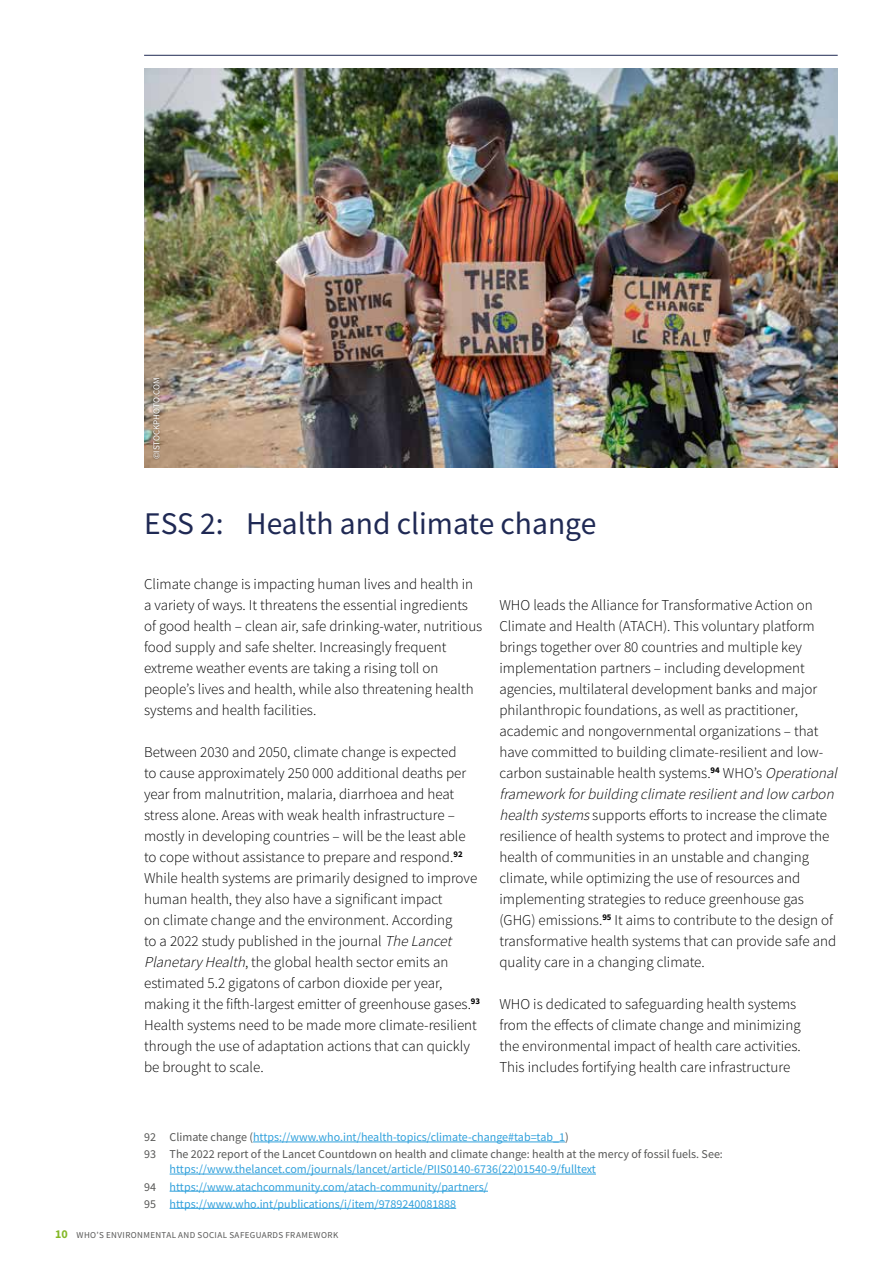
<style>
.page{position:relative;width:893px;height:1263px;background:#fff}
.page>*{position:absolute;margin:0;border:0;box-sizing:border-box;transform-origin:0 0}
.t1{font:31.5px "Source Sans Pro";color:#1f2954}
.t2{font:300 15px/21px "Source Sans Pro";color:#000}
.t3{font:12px/17.1px "Source Sans Pro";color:#31a1dc}
.t4{font:12px/17.1px "Source Sans Pro";color:#575756}
.t5{font:9px "Source Sans Pro";letter-spacing:.045em;color:#575756}
.t6{font:9px "Source Sans Pro";color:#fff}
.s1{font-style:italic}
.s2{color:#31a1dc}
.s3{color:#575756}
.s4{font-weight:700;font-size:12px;color:#84b827}
</style>
<div class="page">
<hr style="left:144px;top:55px;width:694px;height:1px;background:#1f2954">
<hr style="left:253px;top:1141px;width:312px;height:1px;background:#31a1dc">
<hr style="left:170px;top:1174px;width:426px;height:1px;background:#31a1dc">
<hr style="left:170px;top:1191px;width:318px;height:1px;background:#31a1dc">
<hr style="left:170px;top:1208px;width:286px;height:1px;background:#31a1dc">
<img style="left:144px;top:68px;width:694px;height:400px">
<div style="left:151px;top:376px;width:11px;height:85px;background:#000;opacity:.5"></div>
<p class="t6" style="left:151px;top:459px;width:83px;rotate:-90deg">©ISTOCKPHOTO.COM</p>
<h1 class="t1" style="left:144px;top:503px;width:454px">ESS 2: Health and climate change</h1>
<p class="t2" style="left:144px;top:573px;width:340px">Climate change is impacting human lives and health in a variety of ways. It threatens the essential ingredients of good health – clean air, safe drinking-water, nutritious food supply and safe shelter. Increasingly frequent extreme weather events are taking a rising toll on people’s lives and health, while also threatening health systems and health facilities.</p>
<p class="t2" style="left:144px;top:741px;width:338px">Between 2030 and 2050, climate change is expected<br>to cause approximately 250 000 additional deaths per year from malnutrition, malaria, diarrhoea and heat stress alone. Areas with weak health infrastructure – mostly in developing countries – will be the least able to cope without assistance to prepare and respond.<sup>92<br></sup>While health systems are primarily designed to improve human health, they also have a significant impact<br>on climate change and the environment. According<br>to a 2022 study published in the journal <span class="s1">TheLancet PlanetaryHealth</span>, the global health sector emits an estimated 5.2 gigatons of carbon dioxide per year, making it the fifth-largest emitter of greenhouse gases.<sup>93<br></sup>Health systems need to be made more climate-resilient through the use of adaptation actions that can quickly be brought to scale.</p>
<p class="t2" style="left:499px;top:594px;width:343px">WHO leads the Alliance for Transformative Action on Climate and Health (ATACH). This voluntary platform brings together over 80 countries and multiple key implementation partners – including development agencies, multilateral development banks and major philanthropic foundations, as well as practitioner, academic and nongovernmental organizations – that have committed to building climate-resilient and low&shy;carbon sustainable health systems.<sup>94</sup> WHO’s <span class="s1">Operational frameworkforbuilding climateresilientand low carbon health systems</span>supports efforts to increase the climate resilience of health systems to protect and improve the health of communities in an unstable and changing climate, while optimizing the use of resources and implementing strategies to reduce greenhouse gas (GHG) emissions.<sup>95</sup> It aims to contribute to the design of transformative health systems that can provide safe and quality care in a changing climate.</p>
<p class="t2" style="left:499px;top:993px;width:303px">WHO is dedicated to safeguarding health systems from the effects of climate change and minimizing the environmental impact of health care activities.<br>This includes fortifying health care infrastructure</p>
<p class="t4" style="left:144px;top:1129px;width:580px">92 Climate change (<span class="s2">https://www.who.int/health-topics/climate-change#tab=tab_1</span>)<br>93 The 2022 report of the Lancet Countdown on health and climate change: health at the mercy of fossil fuels. See:</p>
<p class="t3" style="left:144px;top:1161px;width:453px;text-indent:26px">https://www.thelancet.com/journals/lancet/article/PIIS0140-6736(22)01540-9/fulltext<br><span class="s3">94</span> https://www.atachcommunity.com/atach-community/partners/<br><span class="s3">95</span> https://www.who.int/publications/i/item/9789240081888</p>
<p class="t5" style="left:55px;top:1229px;width:284px"><span class="s4">10</span> WHO’S ENVIRONMENTAL AND SOCIAL SAFEGUARDS FRAMEWORK</p>
</div>
